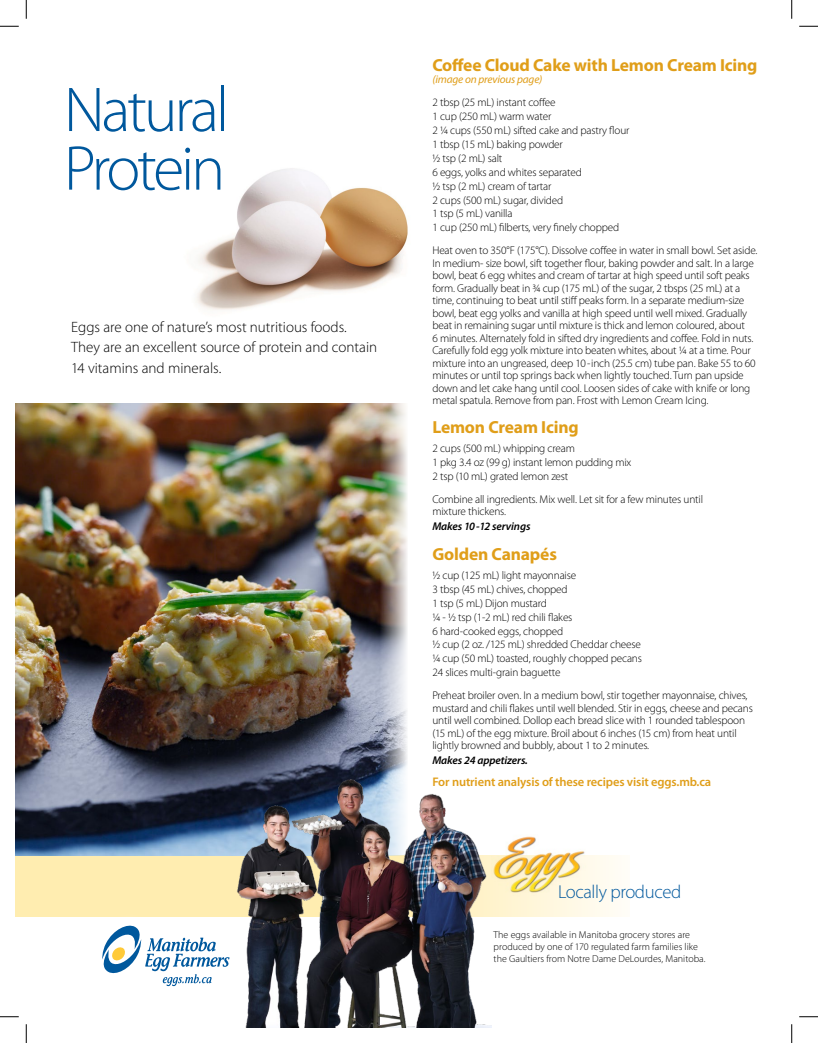
<style>
.page{position:relative;width:818px;height:1043px;background:#fff}
.page>*{position:absolute;margin:0;border:0;box-sizing:border-box;transform-origin:0 0}
.t1{font:300 63.75px/58.6px "Myriad Pro";letter-spacing:-.05em;color:#00589d}
.t2{font:300 18.75px "Myriad Pro";letter-spacing:-.02em;color:#00589d}
.t3{font:700 17.5px "Myriad Pro";letter-spacing:-.01em;color:#e09e19}
.t4{font:300 15px/20.5px "Myriad Pro";color:#000}
.t5{font:600 12.5px "Myriad Pro";letter-spacing:-.01em;color:#e09e19}
.t6{font:300 11.25px/14px "Myriad Pro";letter-spacing:-.015em;color:#000}
.t7{font:italic 600 11.25px "Myriad Pro";letter-spacing:-.01em;color:#000}
.t8{font:italic 11.25px "Myriad Pro";letter-spacing:-.015em;color:#e09e19}
.t9{font:300 10px/11.9px "Myriad Pro";color:#000}
</style>
<div class="page">
<svg style="left:15px;top:855px;width:603px;height:61px;background:#fdeebb"></svg>
<img style="left:491px;top:836px;width:96px;height:68px">
<img style="left:196px;top:168px;width:212px;height:142px">
<div style="left:90px;top:913px;width:151px;height:85px;background:#fff"></div>
<svg style="left:102px;top:925px;width:127px;height:61px"></svg>
<img style="left:15px;top:403px;width:392px;height:452px">
<img style="left:232px;top:766px;width:259px;height:262px">
<svg style="left:0;top:25px;width:19px;height:2px"></svg>
<svg style="left:799px;top:25px;width:19px;height:2px"></svg>
<svg style="left:0;top:1016px;width:19px;height:1px"></svg>
<svg style="left:799px;top:1016px;width:19px;height:1px"></svg>
<svg style="left:25px;top:0;width:2px;height:19px"></svg>
<svg style="left:25px;top:1024px;width:2px;height:18px"></svg>
<svg style="left:791px;top:0;width:1px;height:19px"></svg>
<svg style="left:791px;top:1024px;width:1px;height:18px"></svg>
<h1 class="t1" style="left:64px;top:80px;width:167px">Natural<br>Protein</h1>
<h3 class="t4" style="left:71px;top:316px;width:307px">Eggs are one of nature’s most nutritious foods.<br>They are an excellent source of protein and contain<br>14 vitamins and minerals.</h3>
<h3 class="t3" style="left:432px;top:54px;width:326px">Coffee Cloud Cake with Lemon Cream Icing</h3>
<p class="t8" style="left:432px;top:72px;width:112px">(image on previous page)</p>
<p class="t6" style="left:432px;top:95px;width:198px">2 tbsp (25 mL) instant coffee<br>1 cup (250 mL) warm water<br>2 ¼ cups (550 mL) sifted cake and pastry flour<br>1 tbsp (15 mL) baking powder<br>½ tsp (2 mL) salt<br>6 eggs, yolks and whites separated<br>½ tsp (2 mL) cream of tartar<br>2 cups (500 mL) sugar, divided<br>1 tsp (5 mL) vanilla<br>1 cup (250 mL) filberts, very finely chopped</p>
<p class="t6" style="left:432px;top:244px;width:326px;line-height:12.5px">Heat oven to 350°F (175°C). Dissolve coffee in water in small bowl. Set aside.<br>In medium- size bowl, sift together flour, baking powder and salt. In a large bowl, beat 6 egg whites and cream of tartar at high speed until soft peaks form. Gradually beat in ¾ cup (175 mL) of the sugar, 2 tbsps (25 mL) at a time, continuing to beat until stiff peaks form. In a separate medium-size bowl, beat egg yolks and vanilla at high speed until well mixed. Gradually beat in remaining sugar until mixture is thick and lemon coloured, about<br>6 minutes. Alternately fold in sifted dry ingredients and coffee. Fold in nuts.<br>Carefully fold egg yolk mixture into beaten whites, about ¼ at a time. Pour mixture into an ungreased, deep 10-inch (25.5 cm) tube pan. Bake 55 to 60 minutes or until top springs back when lightly touched. Turn pan upside down and let cake hang until cool. Loosen sides of cake with knife or long metal spatula. Remove from pan. Frost with Lemon Cream Icing.</p>
<h3 class="t3" style="left:432px;top:416px;width:148px">Lemon Cream Icing</h3>
<p class="t6" style="left:432px;top:441px;width:200px">2 cups (500 mL) whipping cream<br>1 pkg 3.4 oz (99 g) instant lemon pudding mix<br>2 tsp (10 mL) grated lemon zest</p>
<p class="t6" style="left:432px;top:492px;width:272px;line-height:12.5px">Combine all ingredients. Mix well. Let sit for a few minutes until mixture thickens.</p>
<p class="t7" style="left:432px;top:519px;width:99px">Makes 10-12 servings</p>
<h3 class="t3" style="left:432px;top:543px;width:126px">Golden Canapés</h3>
<p class="t6" style="left:432px;top:568px;width:211px">½ cup (125 mL) light mayonnaise<br>3 tbsp (45 mL) chives, chopped<br>1 tsp (5 mL) Dijon mustard<br>¼ - ½ tsp (1-2 mL) red chili flakes<br>6 hard-cooked eggs, chopped<br>½ cup (2 oz. /125 mL) shredded Cheddar cheese ¼ cup (50 mL) toasted, roughly chopped pecans 24 slices multi-grain baguette</p>
<p class="t6" style="left:432px;top:689px;width:322px;line-height:12.5px">Preheat broiler oven. In a medium bowl, stir together mayonnaise, chives, mustard and chili flakes until well blended. Stir in eggs, cheese and pecans until well combined. Dollop each bread slice with 1 rounded tablespoon (15 mL) of the egg mixture. Broil about 6 inches (15 cm) from heat until lightly browned and bubbly, about 1 to 2 minutes.</p>
<p class="t7" style="left:432px;top:753px;width:97px">Makes 24 appetizers.</p>
<p class="t5" style="left:432px;top:774px;width:280px">For nutrient analysis of these recipes visit eggs.mb.ca</p>
<h2 class="t2" style="left:558px;top:880px;width:125px">Locally produced</h2>
<p class="t9" style="left:493px;top:928px;width:213px">The eggs available in Manitoba grocery stores are produced by one of 170 regulated farm families like the Gaultiers from Notre Dame DeLourdes, Manitoba.</p>
</div>
